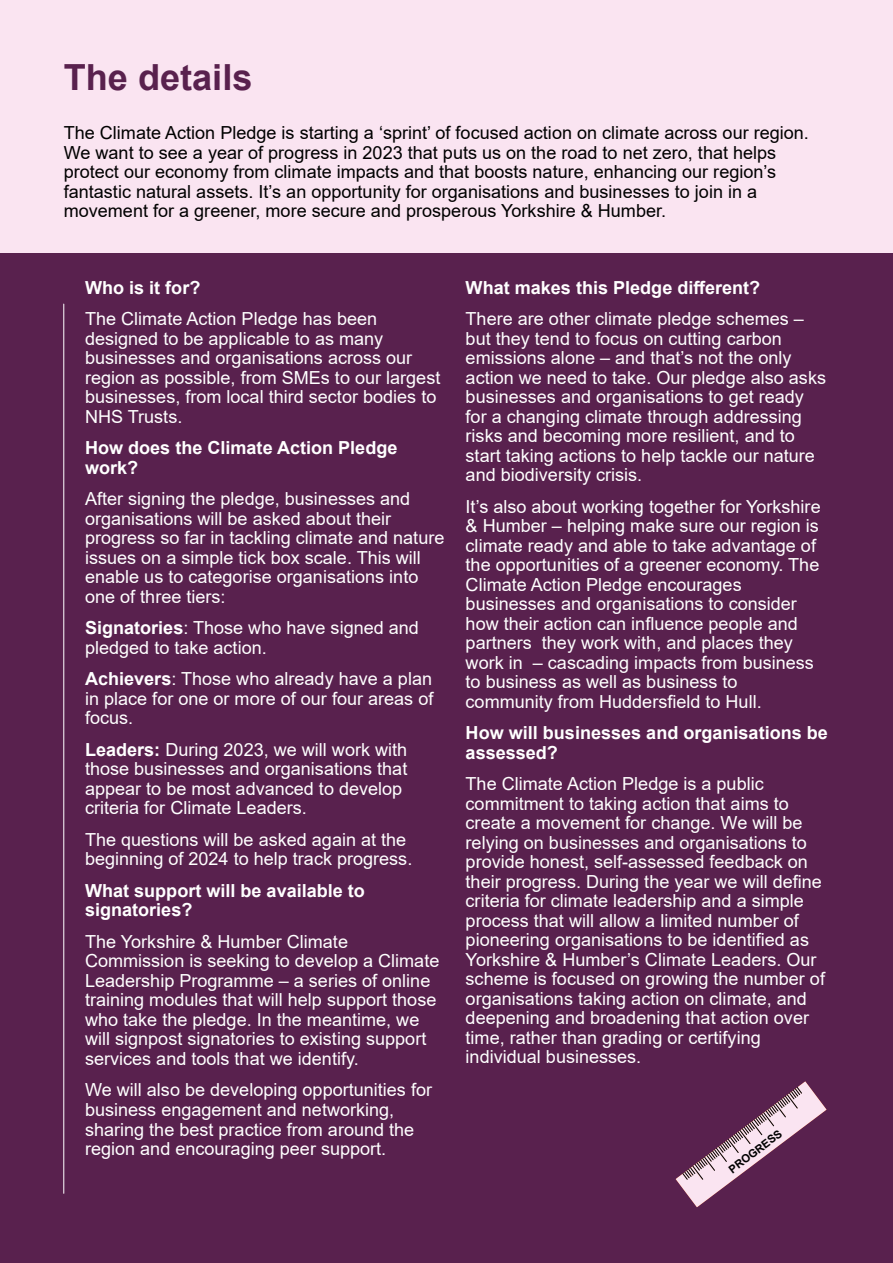
<style>
.page{position:relative;width:893px;height:1263px;background:#fff}
.page>*{position:absolute;margin:0;border:0;box-sizing:border-box;transform-origin:0 0}
.t1{font:700 36px "Arial";color:#59214e}
.t2{font:18px/19.5px "Arial";color:#fff}
.t3{font:18px/19.5px "Arial";color:#000}
.t4{font:700 18px/19.5px "Arial";color:#fff}
.t5{font:700 11.1px "Arial";color:#000}
.s1{font-weight:700}
</style>
<div class="page">
<div style="left:0;top:0;width:893px;height:986px;background:#fae4f1"></div>
<div style="left:0;top:253px;width:893px;height:1010px;background:#59214e"></div>
<svg style="left:676px;top:1081px;width:150px;height:126px"></svg>
<hr style="left:63px;top:304px;width:1px;height:889px;background:#fff">
<h1 class="t1" style="left:64px;top:63px;width:190px">The details</h1>
<p class="t3" style="left:64px;top:125px;width:747px">The Climate Action Pledge is starting a ‘sprint’ of focused action on climate across our region.<br>We want to see a year of progress in 2023 that puts us on the road to net zero, that helps protect our economy from climate impacts and that boosts nature, enhancing our region’s fantastic natural assets. It’s an opportunity for organisations and businesses to join in a movement for a greener, more secure and prosperous Yorkshire &amp; Humber.</p>
<p class="t4" style="left:85px;top:279px;width:117px">Who is it for?</p>
<p class="t2" style="left:85px;top:311px;width:357px">The Climate Action Pledge has been designed to be applicable to as many businesses and organisations across our region as possible, from SMEs to our largest businesses, from local third sector bodies to NHS Trusts.</p>
<p class="t4" style="left:85px;top:440px;width:314px">How does the Climate Action Pledge work?</p>
<p class="t2" style="left:85px;top:491px;width:361px">After signing the pledge, businesses and organisations will be asked about their progress so far in tackling climate and nature issues on a simple tick box scale. This will enable us to categorise organisations into one of three tiers:</p>
<p class="t2" style="left:85px;top:620px;width:335px"><span class="s1">Signatories</span>: Those who have signed and pledged to take action.</p>
<p class="t2" style="left:85px;top:671px;width:350px;text-align:justify"><span class="s1">Achievers</span>: Those who already have a plan in place for one or more of our four areas of focus.</p>
<p class="t2" style="left:85px;top:741px;width:324px"><span class="s1">Leaders:</span> During 2023, we will work with those businesses and organisations that appear to be most advanced to develop criteria for Climate Leaders.</p>
<p class="t2" style="left:85px;top:831px;width:329px">The questions will be asked again at the beginning of 2024 to help track progress.</p>
<p class="t4" style="left:85px;top:882px;width:281px">What support will be available to signatories?</p>
<p class="t2" style="left:85px;top:933px;width:356px">The Yorkshire &amp; Humber Climate Commission is seeking to develop a Climate Leadership Programme – a series of online training modules that will help support those who take the pledge. In the meantime, we will signpost signatories to existing support services and tools that we identify.</p>
<p class="t2" style="left:85px;top:1082px;width:349px">We will also be developing opportunities for business engagement and networking, sharing the best practice from around the region and encouraging peer support.</p>
<p class="t4" style="left:466px;top:279px;width:296px">What makes this Pledge different?</p>
<p class="t2" style="left:466px;top:311px;width:362px">There are other climate pledge schemes – but they tend to focus on cutting carbon emissions alone – and that’s not the only action we need to take. Our pledge also asks businesses and organisations to get ready for a changing climate through addressing risks and becoming more resilient, and to start taking actions to help tackle our nature and biodiversity crisis.</p>
<p class="t2" style="left:466px;top:498px;width:357px">It’s also about working together for Yorkshire &amp; Humber – helping make sure our region is climate ready and able to take advantage of the opportunities of a greener economy. The Climate Action Pledge encourages businesses and organisations to consider how their action can influence people and partners they work with, and places they work in – cascading impacts from business to business as well as business to community from Huddersfield to Hull.</p>
<p class="t4" style="left:466px;top:725px;width:364px">How will businesses and organisations be assessed?</p>
<p class="t2" style="left:466px;top:776px;width:361px">The Climate Action Pledge is a public commitment to taking action that aims to create a movement for change. We will be relying on businesses and organisations to provide honest, self-assessed feedback on their progress. During the year we will define criteria for climate leadership and a simple process that will allow a limited number of pioneering organisations to be identified as Yorkshire &amp; Humber’s Climate Leaders. Our scheme is focused on growing the number of organisations taking action on climate, and deepening and broadening that action over time, rather than grading or certifying individual businesses.</p>
<p class="t5" style="left:728px;top:1167px;width:65px;rotate:-37deg">PROGRESS</p>
</div>
